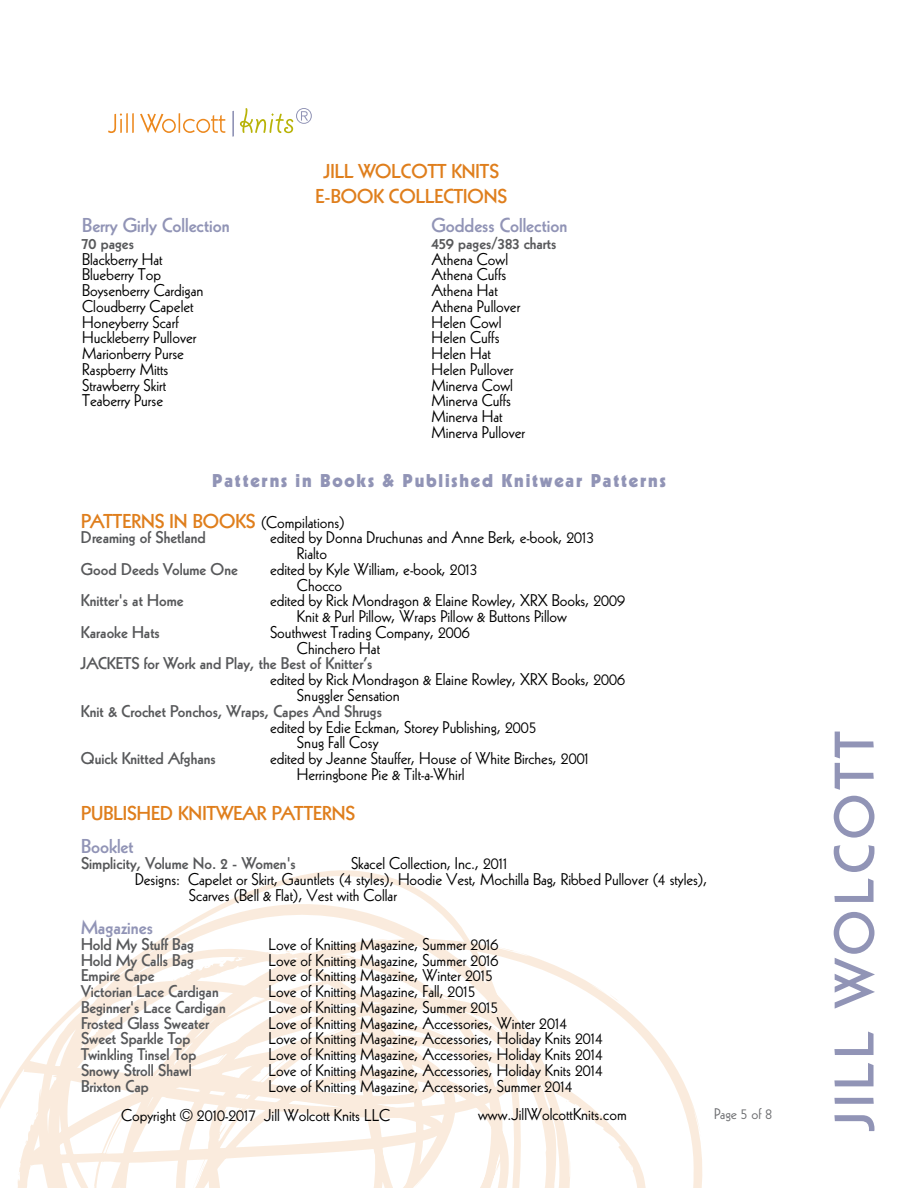
<style>
.page{position:relative;width:918px;height:1188px;background:#fff}
.page>*{position:absolute;margin:0;border:0;box-sizing:border-box;transform-origin:0 0}
.t1{font:800 54px "Kabel LT Std";color:#9194b6}
.t2{font:800 19.5px/24.8px "Kabel LT Std";color:#df7e1c;text-align:center}
.t3{font:800 19.5px "Kabel LT Std";color:#9194b6}
.t4{font:900 18px "Kabel LT Std";letter-spacing:.1em;color:#9194b6}
.t5{font:16.5px/15.8px "Kabel LT Std";color:#000}
.t6{font:800 16.5px "Kabel LT Std";color:#58595b}
.t7{font:15px "Kabel LT Std";color:#6d6e71}
.s1{font-weight:400;font-size:16.5px;color:#000}
</style>
<div class="page">
<svg style="left:0;top:870px;width:651px;height:238px"></svg>
<svg style="left:425px;top:1018px;width:104px;height:16px"></svg>
<svg style="left:603px;top:989px;width:27px;height:21px"></svg>
<svg style="left:16px;top:950px;width:357px;height:238px"></svg>
<svg style="left:356px;top:959px;width:11px;height:2px"></svg>
<svg style="left:208px;top:1034px;width:495px;height:154px"></svg>
<svg style="left:108px;top:113px;width:14px;height:20px"></svg>
<hr style="left:126px;top:113px;width:2px;height:20px;background:#ec881d">
<hr style="left:132px;top:113px;width:2px;height:20px;background:#ec881d">
<svg style="left:140px;top:113px;width:85px;height:20px"></svg>
<hr style="left:232px;top:111px;width:2px;height:26px;background:#9194b6">
<svg style="left:240px;top:108px;width:72px;height:25px"></svg>
<p class="t2" style="left:316px;top:159px;width:193px">JILL WOLCOTT KNITS<br>E-BOOK COLLECTIONS</p>
<p class="t3" style="left:82px;top:214px;width:149px">Berry Girly Collection</p>
<p class="t6" style="left:82px;top:233px;width:53px">70 pages</p>
<p class="t5" style="left:82px;top:251px;width:123px">Blackberry Hat<br>Blueberry Top<br>Boysenberry Cardigan<br>Cloudberry Capelet<br>Honeyberry Scarf<br>Huckleberry Pullover<br>Marionberry Purse<br>Raspberry Mitts<br>Strawberry Skirt<br>Teaberry Purse</p>
<p class="t3" style="left:431px;top:214px;width:138px">Goddess Collection</p>
<p class="t6" style="left:431px;top:233px;width:127px">459 pages/383 charts</p>
<p class="t5" style="left:431px;top:251px;width:95px">Athena Cowl<br>Athena Cuffs<br>Athena Hat<br>Athena Pullover<br>Helen Cowl<br>Helen Cuffs<br>Helen Hat<br>Helen Pullover<br>Minerva Cowl<br>Minerva Cuffs<br>Minerva Hat<br>Minerva Pullover</p>
<p class="t4" style="left:212px;top:469px;width:455px">Patterns in Books &amp; Published Knitwear Patterns</p>
<p class="t2" style="left:81px;top:509px;width:265px">PATTERNS IN BOOKS <span class="s1">(Compilations)</span></p>
<p class="t6" style="left:81px;top:528px;width:126px">Dreaming of Shetland</p>
<p class="t5" style="left:297px;top:530px;width:299px;text-indent:-27px">edited by Donna Druchunas and Anne Berk, e-book, 2013<br>Rialto</p>
<p class="t6" style="left:81px;top:560px;width:158px">Good Deeds Volume One</p>
<p class="t5" style="left:297px;top:561px;width:182px;text-indent:-27px">edited by Kyle William, e-book, 2013<br>Chocco</p>
<p class="t6" style="left:81px;top:591px;width:104px">Knitter's at Home</p>
<p class="t5" style="left:297px;top:593px;width:330px;text-indent:-27px">edited by Rick Mondragon &amp; Elaine Rowley, XRX Books, 2009<br>Knit &amp; Purl Pillow, Wraps Pillow &amp; Buttons Pillow</p>
<p class="t6" style="left:81px;top:623px;width:80px">Karaoke Hats</p>
<p class="t5" style="left:297px;top:624px;width:174px;text-indent:-27px">Southwest Trading Company, 2006<br>Chinchero Hat</p>
<p class="t6" style="left:81px;top:654px;width:293px">JACKETS for Work and Play, the Best of Knitter’s</p>
<p class="t5" style="left:297px;top:672px;width:330px;text-indent:-27px">edited by Rick Mondragon &amp; Elaine Rowley, XRX Books, 2006<br>Snuggler Sensation</p>
<p class="t6" style="left:81px;top:701px;width:302px">Knit &amp; Crochet Ponchos, Wraps, Capes And Shrugs</p>
<p class="t5" style="left:297px;top:719px;width:241px;text-indent:-27px">edited by Edie Eckman, Storey Publishing, 2005<br>Snug Fall Cosy</p>
<p class="t6" style="left:81px;top:749px;width:136px">Quick Knitted Afghans</p>
<p class="t5" style="left:297px;top:751px;width:293px;text-indent:-27px">edited by Jeanne Stauffer, House of White Birches, 2001<br>Herringbone Pie &amp; Tilt-a-Whirl</p>
<p class="t2" style="left:81px;top:801px;width:276px">PUBLISHED KNITWEAR PATTERNS</p>
<p class="t3" style="left:81px;top:835px;width:54px">Booklet</p>
<p class="t6" style="left:81px;top:854px;width:216px">Simplicity, Volume No. 2 - Women's</p>
<p class="t5" style="left:351px;top:855px;width:158px">Skacel Collection, Inc., 2011</p>
<p class="t5" style="left:135px;top:871px;width:574px">Designs: Capelet or Skirt, Gauntlets (4 styles), Hoodie Vest, Mochilla Bag, Ribbed Pullover (4 styles),</p>
<p class="t5" style="left:189px;top:888px;width:210px">Scarves (Bell &amp; Flat), Vest with Collar</p>
<p class="t3" style="left:81px;top:916px;width:73px">Magazines</p>
<p class="t6" style="left:81px;top:935px;width:115px">Hold My Stuff Bag</p>
<p class="t5" style="left:269px;top:936px;width:231px">Love of Knitting Magazine, Summer 2016</p>
<p class="t6" style="left:81px;top:950px;width:115px">Hold My Calls Bag</p>
<p class="t5" style="left:269px;top:952px;width:231px">Love of Knitting Magazine, Summer 2016</p>
<p class="t6" style="left:81px;top:966px;width:75px">Empire Cape</p>
<p class="t5" style="left:269px;top:968px;width:226px">Love of Knitting Magazine, Winter 2015</p>
<p class="t6" style="left:81px;top:982px;width:139px">Victorian Lace Cardigan</p>
<p class="t5" style="left:269px;top:984px;width:209px">Love of Knitting Magazine, Fall, 2015</p>
<p class="t6" style="left:81px;top:998px;width:146px">Beginner's Lace Cardigan</p>
<p class="t5" style="left:269px;top:999px;width:231px">Love of Knitting Magazine, Summer 2015</p>
<p class="t6" style="left:81px;top:1013px;width:130px">Frosted Glass Sweater</p>
<p class="t5" style="left:269px;top:1015px;width:300px">Love of Knitting Magazine, Accessories, Winter 2014</p>
<p class="t6" style="left:81px;top:1029px;width:111px">Sweet Sparkle Top</p>
<p class="t5" style="left:269px;top:1031px;width:336px">Love of Knitting Magazine, Accessories, Holiday Knits 2014</p>
<p class="t6" style="left:81px;top:1045px;width:117px">Twinkling Tinsel Top</p>
<p class="t5" style="left:269px;top:1047px;width:336px">Love of Knitting Magazine, Accessories, Holiday Knits 2014</p>
<p class="t6" style="left:81px;top:1061px;width:112px">Snowy Stroll Shawl</p>
<p class="t5" style="left:269px;top:1062px;width:336px">Love of Knitting Magazine, Accessories, Holiday Knits 2014</p>
<p class="t6" style="left:81px;top:1076px;width:69px">Brixton Cap</p>
<p class="t5" style="left:269px;top:1078px;width:306px">Love of Knitting Magazine, Accessories, Summer 2014</p>
<p class="t5" style="left:121px;top:1107px;width:271px">Copyright © 2010-2017 Jill Wolcott Knits LLC</p>
<p class="t7" style="left:714px;top:1105px;width:60px">Page 5 of 8</p>
<p class="t5" style="left:478px;top:1107px;width:150px">www.JillWolcottKnits.com</p>
<h1 class="t1" style="left:823px;top:1130px;width:401px;rotate:-90deg">jill wolcott</h1>
</div>
